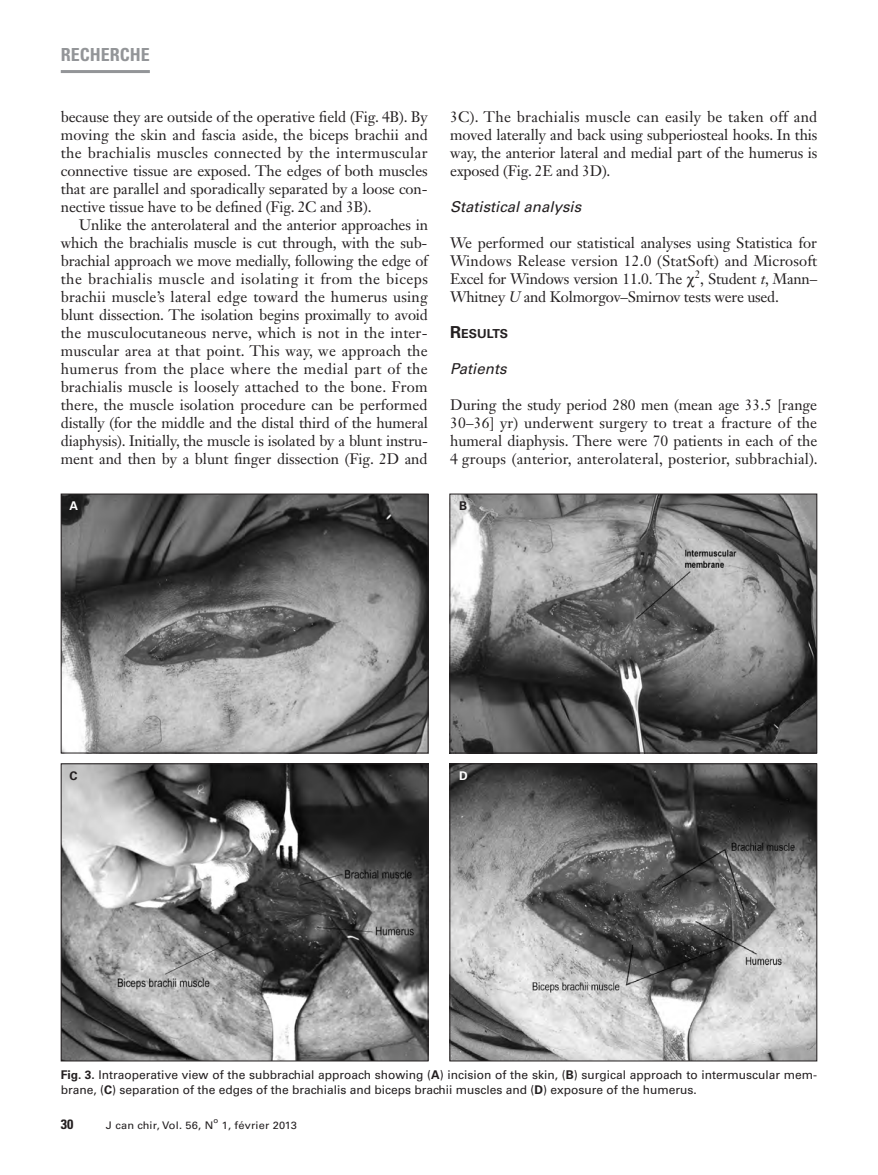
<style>
.page{position:relative;width:878px;height:1175px;background:#fff}
.page>*{position:absolute;margin:0;border:0;box-sizing:border-box;transform-origin:0 0}
.t1{font:700 condensed 18px "Univers LT Std";color:#939598}
.t2{font:15px/18px "Janson Text LT Std";letter-spacing:-.01em;color:#231f20;text-align:justify}
.t3{font:italic 15px "Univers LT Std";color:#231f20}
.t4{font:700 condensed 13.5px "Univers LT Std";color:#231f20;scale:1.05 1}
.t5{font:700 12.3px "Univers LT Std";color:#231f20}
.t6{font:12px/14.2px "Univers LT Std";color:#231f20}
.t7{font:700 12px "Univers";color:#fff}
.t8{font:700 12px "Univers";color:#231f20}
.t9{font:10.5px "Univers LT Std";letter-spacing:.015em;color:#231f20;scale:1.05 1}
.t10{font:7.5px "Univers LT Std";color:#231f20;scale:1.05 1}
.s1{font-style:italic}
.s2{font-size:16.5px}
.s3{font-weight:700}
</style>
<div class="page">
<hr style="left:61px;top:70px;width:89px;height:3px;background:#939598">
<img style="left:63px;top:495px;width:363px;height:256px">
<div style="left:61px;top:493px;width:367px;height:260px;border:1px solid #231f20"></div>
<img style="left:451px;top:495px;width:364px;height:256px">
<div style="left:449px;top:493px;width:368px;height:260px;border:1px solid #231f20"></div>
<img style="left:63px;top:765px;width:363px;height:294px">
<div style="left:61px;top:763px;width:367px;height:298px;border:1px solid #231f20"></div>
<img style="left:451px;top:765px;width:364px;height:294px">
<div style="left:449px;top:763px;width:368px;height:298px;border:1px solid #231f20"></div>
<p class="t1" style="left:61px;top:48px;width:91px">RECHERCHE</p>
<p class="t2" style="left:61px;top:109px;width:368px">because they are outside of the operative field (Fig. 4B). By moving the skin and fascia aside, the biceps brachii and the brachialis muscles connected by the intermuscular connective tissue are exposed. The edges of both muscles that are parallel and sporadically separated by a loose con&shy;nective tissue have to be defined (Fig. 2C and 3B).</p>
<p class="t2" style="left:61px;top:217px;width:369px;text-indent:18px">Unlike the anterolateral and the anterior approaches in which the brachialis muscle is cut through, with the sub&shy;brachial approach we move medially, following the edge of the brachialis muscle and isolating it from the biceps brachii muscle’s lateral edge toward the humerus using blunt dissection. The isolation begins proximally to avoid the musculocutaneous nerve, which is not in the inter - muscular area at that point. This way, we approach the humerus from the place where the medial part of the brachialis muscle is loosely attached to the bone. From there, the muscle isolation procedure can be performed distally (for the middle and the distal third of the humeral diaphysis). Initially, the muscle is isolated by a blunt instru&shy;ment and then by a blunt finger dissection (Fig. 2D and</p>
<p class="t2" style="left:450px;top:109px;width:369px">3C). The brachialis muscle can easily be taken off and moved laterally and back using subperiosteal hooks. In this way, the anterior lateral and medial part of the humerus is exposed (Fig. 2E and 3D).</p>
<p class="t3" style="left:450px;top:201px;width:132px">Statistical analysis</p>
<p class="t2" style="left:450px;top:235px;width:368px">We performed our statistical analyses using Statistica for Windows Release version 12.0 (StatSoft) and Microsoft Excel for Windows version 11.0. The <sup>2</sup>, Student <span class="s1">t</span>, Mann– Whitney <span class="s1">U</span> and Kolmorgov–Smirnov tests were used.</p>
<p class="t5" style="left:450px;top:329px;width:59px"><span class="s2">R</span>ESULTS</p>
<p class="t3" style="left:450px;top:363px;width:58px">Patients</p>
<p class="t2" style="left:450px;top:397px;width:369px">During the study period 280 men (mean age 33.5 [range 30–36] yr) underwent surgery to treat a fracture of the humeral diaphysis. There were 70 patients in each of the 4 groups (anterior, anterolateral, posterior, subbrachial).</p>
<p class="t7" style="left:69px;top:501px;width:10px">A</p>
<p class="t8" style="left:459px;top:501px;width:10px">B</p>
<p class="t8" style="left:69px;top:771px;width:10px">C</p>
<p class="t7" style="left:459px;top:771px;width:10px">D</p>
<p class="t6" style="left:61px;top:1069px;width:757px"><span class="s3">Fig. 3.</span> Intraoperative view of the subbrachial approach showing (<span class="s3">A</span>) incision of the skin, (<span class="s3">B</span>) surgical approach to intermuscular mem&shy;brane, (<span class="s3">C</span>) separation of the edges of the brachialis and biceps brachii muscles and (<span class="s3">D</span>) exposure of the humerus.</p>
<p class="t10" style="left:213px;top:1118px;width:6px">o</p>
<p class="t9" style="left:222px;top:1121px;width:73px">1, février 2013</p>
<p class="t4" style="left:61px;top:1119px;width:14px">30</p>
<p class="t9" style="left:106px;top:1121px;width:104px">J can chir, Vol. 56, N</p>
</div>
